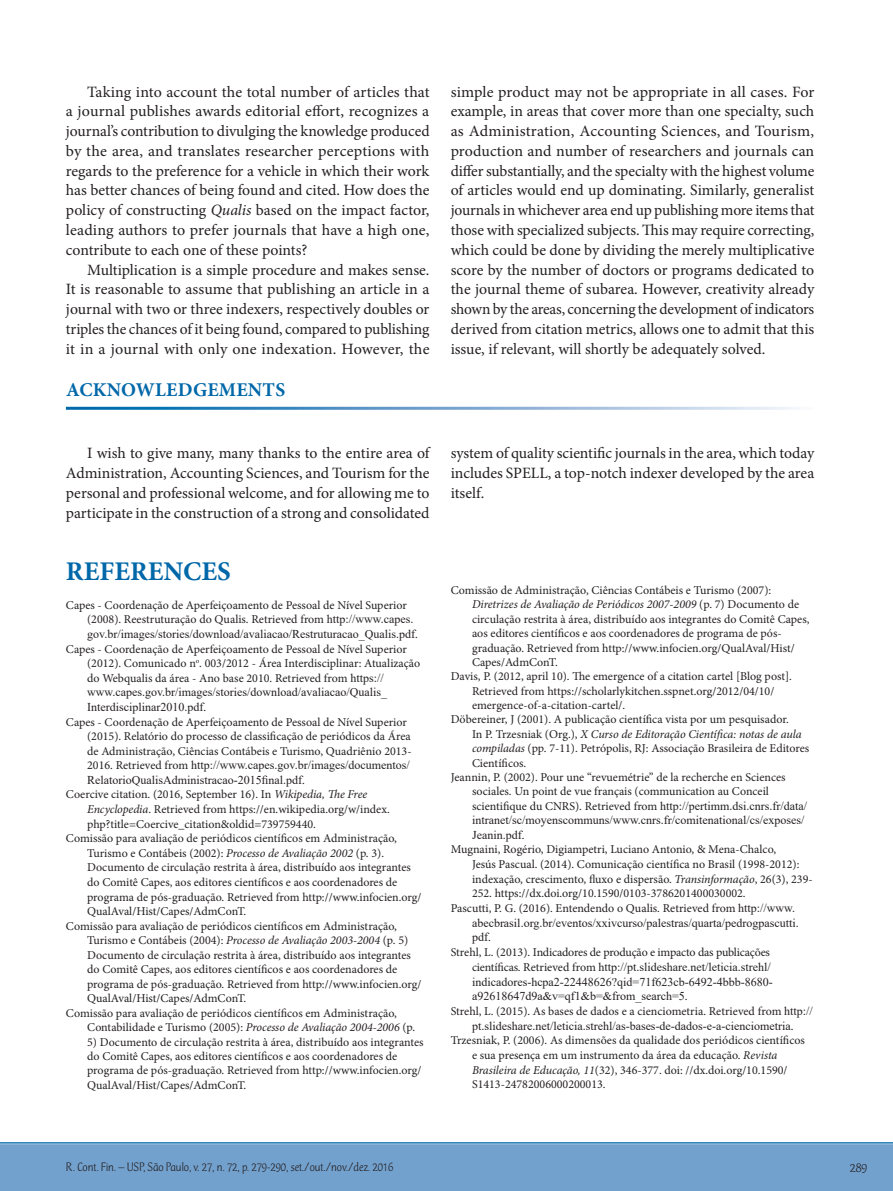
<style>
.page{position:relative;width:893px;height:1191px;background:#fff}
.page>*{position:absolute;margin:0;border:0;box-sizing:border-box;transform-origin:0 0}
.TÍTULO{font:700 27px "Minion Pro";color:#0068a9}
.SUBTÍTULOS_-_cópia{font:700 19.5px "Minion Pro";letter-spacing:.01em;color:#0068a9}
.MIOLO_1P{font:15.75px/19.8px "Minion Pro";color:#231f20;text-align:justify}
.t1{font:300 13.5px "CT Mercurius Std";color:#231f20}
.t2{font:300 12.75px "CT Mercurius Std";color:#231f20;scale:.95 1}
.BIBLIOGRAFIA{font:12px/14.5px "Minion Pro";color:#231f20}
.BIBLIOGRAFIA-2{font:12px/14.7px "Times New Roman";color:#231f20}
.s1{font-style:italic}
.s2{font-family:"Times New Roman"}
.s3{font-family:"Minion Pro"}
</style>
<div class="page">
<div style="left:0;top:1144px;width:893px;height:47px;background:#73a1ce"></div>
<hr style="left:0;top:1142px;width:893px;height:2px;background:#e6e7e9">
<hr style="left:0;top:1142px;width:893px;height:1px;background:#1c7bb7">
<p class="MIOLO_1P" style="left:66px;top:82px;width:365px;text-indent:21px">Taking into account the total number of articles that a journal publishes awards editorial effort, recognizes a journal’s contribution to divulging the knowledge produced by the area, and translates researcher perceptions with regards to the preference for a vehicle in which their work has better chances of being found and cited. How does the policy of constructing <span class="s1">Qualis</span> based on the impact factor, leading authors to prefer journals that have a high one, contribute to each one of these points?</p>
<p class="MIOLO_1P" style="left:66px;top:260px;width:365px;text-indent:21px">Multiplication is a simple procedure and makes sense.<br>It is reasonable to assume that publishing an article in a journal with two or three indexers, respectively doubles or triples the chances of it being found, compared to publishing it in a journal with only one indexation. However, the</p>
<p class="SUBTÍTULOS_-_cópia" style="left:66px;top:376px;width:221px">ACKNOWLEDGEMENTS</p>
<p class="MIOLO_1P" style="left:451px;top:82px;width:365px">simple product may not be appropriate in all cases. For example, in areas that cover more than one specialty, such as Administration, Accounting Sciences, and Tourism, production and number of researchers and journals can differ substantially, and the specialty with the highest volume of articles would end up dominating. Similarly, generalist journals in whichever area end up publishing more items that those with specialized subjects. This may require correcting, which could be done by dividing the merely multiplicative score by the number of doctors or programs dedicated to the journal theme of subarea. However, creativity already shown by the areas, concerning the development of indicators derived from citation metrics, allows one to admit that this issue, if relevant, will shortly be adequately solved.</p>
<p class="MIOLO_1P" style="left:66px;top:443px;width:365px;text-indent:21px">I wish to give many, many thanks to the entire area of Administration, Accounting Sciences, and Tourism for the personal and professional welcome, and for allowing me to participate in the construction of a strong and consolidated</p>
<p class="MIOLO_1P" style="left:451px;top:443px;width:365px">system of quality scientific journals in the area, which today includes SPELL, a top-notch indexer developed by the area itself.</p>
<p class="TÍTULO" style="left:66px;top:552px;width:166px">REFERENCES</p>
<p class="BIBLIOGRAFIA" style="left:87px;top:598px;width:332px;text-indent:-21px">Capes - Coordenação de Aperfeiçoamento de Pessoal de Nível Superior (2008). Reestruturação do Qualis. Retrieved from <span class="s2">http://www.capes. gov.br/images/stories/download/avaliacao/Restruturacao_Qualis.pdf</span>.</p>
<p class="BIBLIOGRAFIA" style="left:87px;top:641px;width:335px;text-indent:-21px">Capes - Coordenação de Aperfeiçoamento de Pessoal de Nível Superior (2012). Comunicado n<sup>o</sup>. 003/2012 - Área Interdisciplinar: Atualização do Webqualis da área - Ano base 2010. Retrieved from <span class="s2">https:// www.capes.gov.br/images/stories/download/avaliacao/Qualis_ Interdisciplinar2010.pdf</span>.</p>
<p class="BIBLIOGRAFIA" style="left:87px;top:714px;width:326px;text-indent:-21px">Capes - Coordenação de Aperfeiçoamento de Pessoal de Nível Superior (2015). Relatório do processo de classificação de periódicos da Área de Administração, Ciências Contábeis e Turismo, Quadriênio 2013- 2016. Retrieved from <span class="s2">http://www.capes.gov.br/images/documentos/ RelatorioQualisAdministracao-2015final.pdf</span>.</p>
<p class="BIBLIOGRAFIA" style="left:87px;top:787px;width:304px;text-indent:-21px">Coercive citation. (2016, September 16). In <span class="s1">Wikipedia, The Free<br>Encyclopedia</span>. Retrieved from https://en.wikipedia.org/w/index. php?title=Coercive_citation&amp;oldid=739759440.</p>
<p class="BIBLIOGRAFIA" style="left:87px;top:831px;width:336px;text-indent:-21px">Comissão para avaliação de periódicos científicos em Administração, Turismo e Contábeis (2002): <span class="s1">Processo de Avaliação 2002</span> (p. 3).<br>Documento de circulação restrita à área, distribuído aos integrantes do Comitê Capes, aos editores científicos e aos coordenadores de programa de pós-graduação. Retrieved from http://www.infocien.org/ QualAval/Hist/Capes/AdmConT.</p>
<p class="BIBLIOGRAFIA" style="left:87px;top:918px;width:336px;text-indent:-21px">Comissão para avaliação de periódicos científicos em Administração, Turismo e Contábeis (2004): <span class="s1">Processo de Avaliação 2003-2004</span> (p. 5)<br>Documento de circulação restrita à área, distribuído aos integrantes do Comitê Capes, aos editores científicos e aos coordenadores de programa de pós-graduação. Retrieved from http://www.infocien.org/ QualAval/Hist/Capes/AdmConT.</p>
<p class="BIBLIOGRAFIA" style="left:87px;top:1005px;width:330px;text-indent:-21px">Comissão para avaliação de periódicos científicos em Administração,<br>Contabilidade e Turismo (2005): <span class="s1">Processo de Avaliação 2004-2006</span> (p.</p>
<p class="BIBLIOGRAFIA" style="left:87px;top:1034px;width:338px">5) Documento de circulação restrita à área, distribuído aos integrantes do Comitê Capes, aos editores científicos e aos coordenadores de programa de pós-graduação. Retrieved from http://www.infocien.org/ QualAval/Hist/Capes/AdmConT.</p>
<p class="BIBLIOGRAFIA" style="left:472px;top:583px;width:339px;text-indent:-21px">Comissão de Administração, Ciências Contábeis e Turismo (2007):<br><span class="s1">Diretrizes de Avaliação de Periódicos 2007-2009</span> (p. 7) Documento de circulação restrita à área, distribuído aos integrantes do Comitê Capes, aos editores científicos e aos coordenadores de programa de pós&shy;graduação. Retrieved from http://www.infocien.org/QualAval/Hist/ Capes/AdmConT.</p>
<p class="BIBLIOGRAFIA" style="left:472px;top:669px;width:322px;text-indent:-21px">Davis, P. (2012, april 10). The emergence of a citation cartel [Blog post].<br>Retrieved from https://scholarlykitchen.sspnet.org/2012/04/10/ emergence-of-a-citation-cartel/.</p>
<p class="BIBLIOGRAFIA" style="left:472px;top:712px;width:339px;text-indent:-21px">Döbereiner, J (2001). A publicação científica vista por um pesquisador.<br>In P. Trzesniak (Org.), <span class="s1">X Curso de Editoração Científica: notas de aula compiladas</span> (pp. 7-11). Petrópolis, RJ: Associação Brasileira de Editores Científicos.</p>
<p class="BIBLIOGRAFIA" style="left:472px;top:770px;width:337px;text-indent:-21px">Jeannin, P. (2002). Pour une “revuemétrie” de la recherche en Sciences sociales. Un point de vue français (communication au Conceil scientifique du CNRS). Retrieved from <span class="s2">http://pertimm.dsi.cnrs.fr/data/ intranet/sc/moyenscommuns/www.cnrs.fr/comitenational/cs/exposes/ Jeanin.pdf</span>.</p>
<p class="BIBLIOGRAFIA" style="left:472px;top:842px;width:342px;text-indent:-21px">Mugnaini, Rogério, Digiampetri, Luciano Antonio, &amp; Mena-Chalco,<br>Jesús Pascual. (2014). Comunicação científica no Brasil (1998-2012): indexação, crescimento, fluxo e dispersão. <span class="s1">Transinformação</span>, 26(3), 239- 252. https://dx.doi.org/10.1590/0103-3786201400030002.</p>
<p class="BIBLIOGRAFIA-2" style="left:472px;top:900px;width:328px;text-indent:-21px"><span class="s3">Pascutti, P. G. (2016). Entendendo o Qualis. Retrieved from</span> http://www. abecbrasil.org.br/eventos/xxivcurso/palestras/quarta/pedrogpascutti. pdf<span class="s3">.</span></p>
<p class="BIBLIOGRAFIA-2" style="left:472px;top:944px;width:302px;text-indent:-21px"><span class="s3">Strehl, L. (2013). Indicadores de produção e impacto das publicações científicas. Retrieved from</span> http://pt.slideshare.net/leticia.strehl/ indicadores-hcpa2-22448626?qid=71f623cb-6492-4bbb-8680- a92618647d9a&amp;v=qf1&amp;b=&amp;from_search=5<span class="s3">.</span></p>
<p class="BIBLIOGRAFIA-2" style="left:451px;top:1003px;width:364px;text-align:center"><span class="s3">Strehl, L. (2015). As bases de dados e a cienciometria. Retrieved from</span> http:// pt.slideshare.net/leticia.strehl/as-bases-de-dados-e-a-cienciometria<span class="s3">.</span></p>
<p class="BIBLIOGRAFIA" style="left:472px;top:1033px;width:334px;text-indent:-21px">Trzesniak, P. (2006). As dimensões da qualidade dos periódicos científicos e sua presença em um instrumento da área da educação. <span class="s1">Revista Brasileira de Educação, 11</span>(32), 346-377. doi: //dx.doi.org/10.1590/ S1413-24782006000200013.</p>
<p class="t2" style="left:66px;top:1160px;width:346px">R. Cont. Fin. – USP, São Paulo, v. 27, n. 72, p. 279-290, set./out./nov./dez. 2016</p>
<p class="t1" style="left:850px;top:1160px;width:19px">289</p>
</div>
